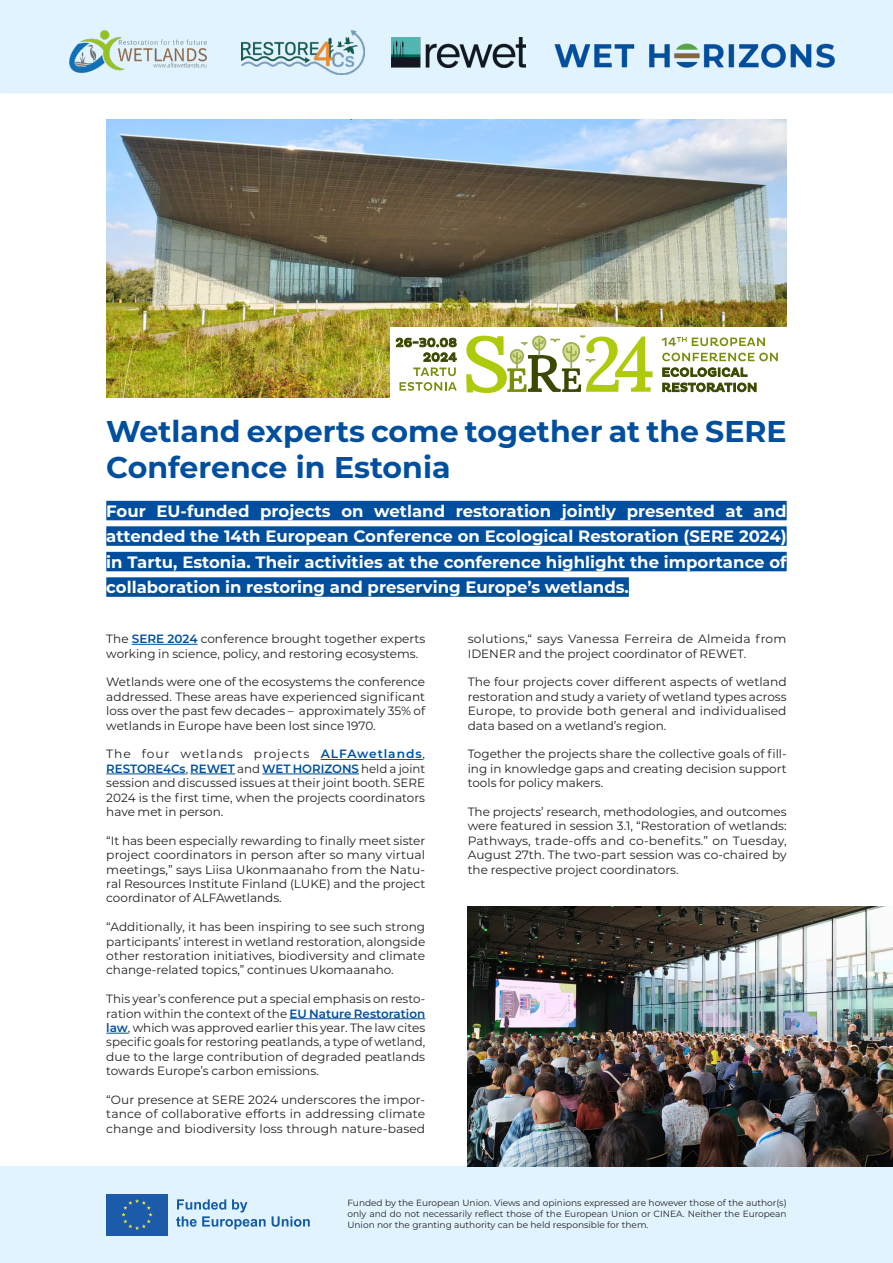
<style>
.page{position:relative;width:893px;height:1263px;background:#fff}
.page>*{position:absolute;margin:0;border:0;box-sizing:border-box;transform-origin:0 0}
.t1{font:700 30px/36px "Montserrat";color:#004f9e}
.t2{font:700 16.5px/25.5px "Montserrat";color:#fff;text-align:justify}
.t3{font:12px/14.4px "Montserrat";color:#231f20;text-align:justify}
.t4{font:9px/10.8px "Montserrat";color:#231f20;text-align:justify}
.s1{font-weight:600;color:#004f9e}
</style>
<div class="page">
<div style="left:0;top:1166px;width:893px;height:97px;background:#e0f3ff"></div>
<div style="left:106px;top:1194px;width:62px;height:41px;background:#1c5ba9"></div>
<svg style="left:121px;top:1199px;width:32px;height:31px"></svg>
<svg style="left:176px;top:1199px;width:90px;height:30px"></svg>
<svg style="left:272px;top:1216px;width:38px;height:11px"></svg>
<div style="left:0;top:0;width:893px;height:94px;background:#e0f3ff"></div>
<img style="left:241px;top:30px;width:123px;height:45px">
<img style="left:392px;top:38px;width:134px;height:30px">
<img style="left:553px;top:42px;width:286px;height:26px">
<img style="left:65px;top:28px;width:149px;height:49px">
<div style="left:106px;top:501px;width:681px;height:19px;background:#004f9e"></div>
<div style="left:106px;top:526px;width:681px;height:20px;background:#004f9e"></div>
<div style="left:106px;top:552px;width:681px;height:19px;background:#004f9e"></div>
<div style="left:106px;top:577px;width:523px;height:20px;background:#004f9e"></div>
<hr style="left:132px;top:644px;width:66px;height:1px;background:#004f9e">
<hr style="left:321px;top:759px;width:102px;height:1px;background:#004f9e">
<hr style="left:106px;top:774px;width:80px;height:1px;background:#004f9e">
<hr style="left:190px;top:774px;width:45px;height:1px;background:#004f9e">
<hr style="left:262px;top:774px;width:97px;height:1px;background:#004f9e">
<hr style="left:289px;top:1018px;width:136px;height:1px;background:#004f9e">
<svg style="left:106px;top:1033px;width:22px;height:1px"></svg>
<img style="left:106px;top:119px;width:681px;height:278px">
<div style="left:390px;top:327px;width:397px;height:71px;background:#fff"></div>
<svg style="left:466px;top:335px;width:187px;height:58px"></svg>
<svg style="left:662px;top:337px;width:103px;height:9px"></svg>
<svg style="left:662px;top:353px;width:116px;height:8px"></svg>
<svg style="left:662px;top:367px;width:85px;height:10px"></svg>
<svg style="left:662px;top:383px;width:94px;height:9px"></svg>
<svg style="left:396px;top:338px;width:61px;height:38px"></svg>
<svg style="left:399px;top:382px;width:58px;height:9px"></svg>
<img style="left:468px;top:907px;width:425px;height:259px">
<p class="t1" style="left:106px;top:412px;width:682px">Wetland experts come together at the SERE<br>Conference in Estonia</p>
<p class="t2" style="left:106px;top:497px;width:682px">Four EU-funded projects on wetland restoration jointly presented at and attended the 14th European Conference on Ecological Restoration (SERE 2024) in Tartu, Estonia. Their activities at the conference highlight the importance of collaboration in restoring and preserving Europe’s wetlands.</p>
<p class="t3" style="left:106px;top:631px;width:320px">The <span class="s1">SERE 2024</span> conference brought together experts working in science, policy, and restoring ecosystems.</p>
<p class="t3" style="left:106px;top:674px;width:320px">Wetlands were one of the ecosystems the conference addressed. These areas have experienced significant loss over the past few decades – approximately 35% of wetlands in Europe have been lost since 1970.</p>
<p class="t3" style="left:106px;top:746px;width:320px">The four wetlands projects <span class="s1">ALFAwetlands</span>, <span class="s1">RESTORE4Cs</span>, <span class="s1">REWET</span> and <span class="s1">WET HORIZONS</span> held a joint session and discussed issues at their joint booth. SERE 2024 is the first time, when the projects coordinators have met in person.</p>
<p class="t3" style="left:106px;top:833px;width:320px">“It has been especially rewarding to finally meet sister project coordinators in person after so many virtual meetings,” says Liisa Ukonmaanaho from the Natu&shy;ral Resources Institute Finland (LUKE) and the project coordinator of ALFAwetlands.</p>
<p class="t3" style="left:106px;top:919px;width:320px">“Additionally, it has been inspiring to see such strong participants’ interest in wetland restoration, alongside other restoration initiatives, biodiversity and climate change-related topics,” continues Ukomaanaho.</p>
<p class="t3" style="left:106px;top:991px;width:320px">This year’s conference put a special emphasis on resto&shy;ration within the context of the <span class="s1">EU Nature Restoration law</span>, which was approved earlier this year. The law cites specific goals for restoring peatlands, a type of wetland, due to the large contribution of degraded peatlands towards Europe’s carbon emissions.</p>
<p class="t3" style="left:106px;top:1092px;width:320px">“Our presence at SERE 2024 underscores the impor&shy;tance of collaborative efforts in addressing climate change and biodiversity loss through nature-based</p>
<p class="t3" style="left:468px;top:631px;width:320px">solutions,“ says Vanessa Ferreira de Almeida from<br>IDENER and the project coordinator of REWET.</p>
<p class="t3" style="left:468px;top:674px;width:320px">The four projects cover different aspects of wetland restoration and study a variety of wetland types across Europe, to provide both general and individualised data based on a wetland’s region.</p>
<p class="t3" style="left:468px;top:746px;width:320px">Together the projects share the collective goals of fill&shy;ing in knowledge gaps and creating decision support tools for policy makers.</p>
<p class="t3" style="left:468px;top:804px;width:320px">The projects’ research, methodologies, and outcomes were featured in session 3.1, “Restoration of wetlands:<br>Pathways, trade-offs and co-benefits.” on Tuesday, August 27th. The two-part session was co-chaired by the respective project coordinators.</p>
<p class="t4" style="left:347px;top:1197px;width:441px">Funded by the European Union. Views and opinions expressed are however those of the author(s) only and do not necessarily reflect those of the European Union or CINEA. Neither the European Union nor the granting authority can be held responsible for them.</p>
</div>
